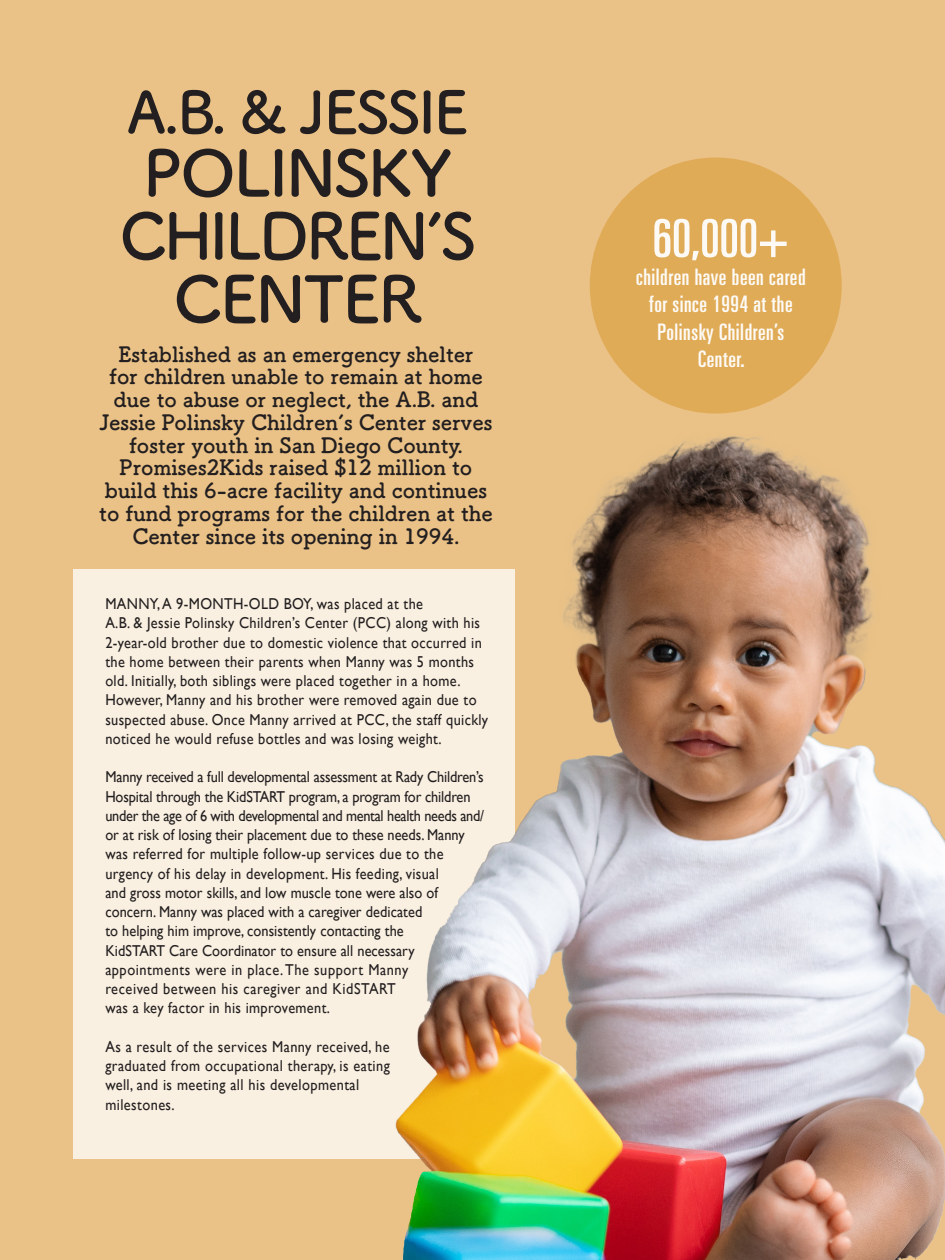
<style>
.page{position:relative;width:945px;height:1260px;background:#eac287}
.page>*{position:absolute;margin:0;border:0;box-sizing:border-box;transform-origin:0 0}
.t1{font:700 63px/63px "Tsuku A Rd Gothic";letter-spacing:-.03em;color:#231f20;text-align:center}
.t2{font:700 57.23px "Tsuku A Rd Gothic";letter-spacing:-.03em;color:#231f20}
.t3{font:ultra-condensed 52.68px "Univers LT Std";color:#fff}
.t4{font:ultra-condensed 22.75px/27.5px "Univers LT Std";letter-spacing:.025em;color:#fff;text-align:center}
.t5{font:700 21px/22.8px "Tsuku B Rd Gothic";color:#231f20;text-align:center}
.t6{font:700 20.65px/22.8px "Tsuku B Rd Gothic";color:#231f20}
.t7{font:15.75px/19.2px "Gill Sans";letter-spacing:.005em;color:#231f20;scale:.91 1}
.t8{font:15.75px/19.2px "Gill Sans";letter-spacing:.025em;color:#231f20;scale:.91 1}
.s1{font-size:21px}
</style>
<div class="page">
<div style="left:74px;top:570px;width:441px;height:589px;background:#f9f0e1"></div>
<div style="left:590px;top:158px;width:252px;height:256px;background:#e0ab57;border-radius:50%"></div>
<img style="left:363px;top:436px;width:582px;height:824px">
<h2 class="t2" style="left:127px;top:67px;width:342px">A.B. &amp; JESSIE</h2>
<h1 class="t1" style="left:120px;top:137px;width:358px">POLINSKY<br>CHILDREN’S<br>CENTER</h1>
<h3 class="t3" style="left:653px;top:208px;width:138px">60,000+</h3>
<h3 class="t4" style="left:636px;top:263px;width:171px">children have been cared for since 1994 at the<br>Polinsky Children’s</h3>
<p class="t5" style="left:119px;top:341px;width:356px">Established as an emergency shelter</p>
<h3 class="t4" style="left:698px;top:345px;width:48px">Center.</h3>
<p class="t6" style="left:109px;top:364px;width:375px"><span class="s1">for children</span> unable to remain at home due to abuse or neglect<span class="s1">, the A.B. and</span></p>
<p class="t5" style="left:99px;top:409px;width:395px">Jessie Polinsky Children’s Center serves foster youth in San Diego County.<br>Promises2Kids raised $12 million to build this 6-acre facility and continues to fund programs for the children at the Center since its opening in 1994.</p>
<p class="t8" style="left:105px;top:594px;width:422px">MANNY, A 9-MONTH-OLD BOY, was placed at the<br>A.B. &amp; Jessie Polinsky Children’s Center (PCC) along with his 2-year-old brother due to domestic violence that occurred in the home between their parents when Manny was 5 months old. Initially, both siblings were placed together in a home.<br>However, Manny and his brother were removed again due to suspected abuse. Once Manny arrived at PCC, the staff quickly noticed he would refuse bottles and was losing weight.</p>
<p class="t7" style="left:105px;top:767px;width:418px">Manny received a full developmental assessment at Rady Children’s Hospital through the KidSTART program, a program for children under the age of 6 with developmental and mental health needs and/ or at risk of losing their placement due to these needs. Manny was referred for multiple follow-up services due to the urgency of his delay in development. His feeding, visual<br>and gross motor skills, and low muscle tone were also of concern. Manny was placed with a caregiver dedicated<br>to helping him improve, consistently contacting the<br>KidSTART Care Coordinator to ensure all necessary appointments were in place. The support Manny<br>received between his caregiver and KidSTART<br>was a key factor in his improvement.</p>
<p class="t8" style="left:105px;top:1037px;width:314px">As a result of the services Manny received, he graduated from occupational therapy, is eating well, and is meeting all his developmental milestones.</p>
</div>
